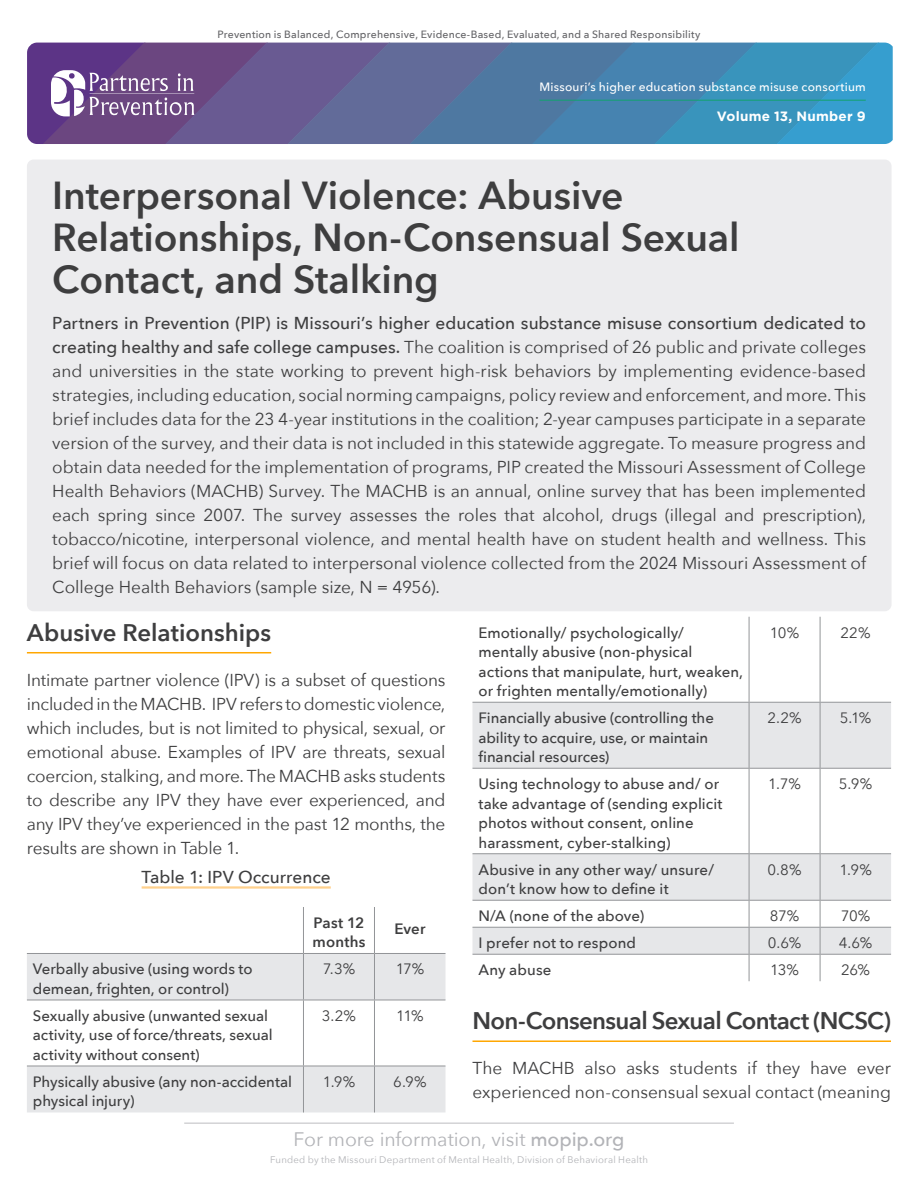
<style>
.page{position:relative;width:918px;height:1188px;background:#fff}
.page>*{position:absolute;margin:0;border:0;box-sizing:border-box;transform-origin:0 0}
.t1{font:600 39px/42px "Avenir Next";letter-spacing:-.005em;color:#3e3e3f}
.t2{font:600 24px "Avenir Next";letter-spacing:-.025em;color:#3e3e3f}
.t3{font:600 24px "Avenir Next";color:#3e3e3f}
.t4{font:19.5px "Avenir Next";letter-spacing:-.005em;color:#b2b3b7}
.t5{font:17.25px/24px "Avenir Next";letter-spacing:-.005em;color:#3e3e3f;text-align:justify}
.t6{font:500 17.25px "Avenir Next";color:#3e3e3f}
.t7{font:500 15px/19.5px "Avenir Next";letter-spacing:.005em;color:#3e3e3f}
.t8{font:15px "Avenir Next";letter-spacing:-.035em;color:#3e3e3f}
.t9{font:600 15px/19.5px "Avenir Next";letter-spacing:.01em;color:#3e3e3f}
.t10{font:700 13.5px "Gotham";letter-spacing:.015em;color:#fff}
.t11{font:500 12px "Avenir Next";letter-spacing:.015em;color:#fff}
.t12{font:500 10.5px "Avenir Next";letter-spacing:.02em;color:#636366}
.t13{font:9.6px "Avenir Next";letter-spacing:.025em;color:#b2b3b7}
.s1{font-weight:500}
</style>
<div class="page">
<hr style="left:184px;top:1123px;width:550px;height:1px;background:#bcbdc0">
<hr style="left:27px;top:652px;width:244px;height:1px;background:#ffa700">
<div style="left:27px;top:954px;width:419px;height:158px;background:#e6e7e9"></div>
<svg style="left:27px;top:1001px;width:419px;height:65px"></svg>
<hr style="left:27px;top:1000px;width:276px;height:1px;background:#939598">
<hr style="left:303px;top:1000px;width:71px;height:1px;background:#939598">
<hr style="left:374px;top:1000px;width:72px;height:1px;background:#939598">
<hr style="left:27px;top:1066px;width:276px;height:1px;background:#939598">
<hr style="left:303px;top:1066px;width:71px;height:1px;background:#939598">
<hr style="left:374px;top:1066px;width:72px;height:1px;background:#939598">
<hr style="left:303px;top:954px;width:1px;height:46px;background:#939598">
<hr style="left:374px;top:954px;width:1px;height:46px;background:#939598">
<hr style="left:303px;top:1000px;width:1px;height:66px;background:#939598">
<hr style="left:374px;top:1000px;width:1px;height:66px;background:#939598">
<hr style="left:303px;top:1066px;width:1px;height:46px;background:#939598">
<hr style="left:374px;top:1066px;width:1px;height:46px;background:#939598">
<hr style="left:303px;top:907px;width:1px;height:46px;background:#939598">
<hr style="left:374px;top:907px;width:1px;height:46px;background:#939598">
<hr style="left:27px;top:953px;width:276px;height:1px;background:#939598">
<hr style="left:303px;top:953px;width:71px;height:1px;background:#939598">
<hr style="left:374px;top:953px;width:72px;height:1px;background:#939598">
<hr style="left:142px;top:886px;width:189px;height:3px;background:#ffd18d">
<div style="left:27px;top:160px;width:865px;height:451px;background:#ececee;border-radius:7px"></div>
<svg style="left:27px;top:43px;width:866px;height:101px;background:#5772a3"></svg>
<hr style="left:539px;top:100px;width:327px;height:1px;background:#13a270">
<hr style="left:472px;top:1040px;width:419px;height:2px;background:#ffa700">
<svg style="left:472px;top:617px;width:419px;height:364px"></svg>
<svg style="left:472px;top:703px;width:419px;height:251px;fill:#e6e7e9"></svg>
<hr style="left:749px;top:617px;width:1px;height:85px;background:#939598">
<hr style="left:820px;top:617px;width:1px;height:85px;background:#939598">
<hr style="left:472px;top:702px;width:277px;height:1px;background:#939598">
<hr style="left:749px;top:702px;width:71px;height:1px;background:#939598">
<hr style="left:749px;top:703px;width:1px;height:65px;background:#939598">
<hr style="left:820px;top:702px;width:71px;height:1px;background:#939598">
<hr style="left:820px;top:703px;width:1px;height:65px;background:#939598">
<hr style="left:749px;top:769px;width:1px;height:84px;background:#939598">
<hr style="left:820px;top:769px;width:1px;height:84px;background:#939598">
<hr style="left:749px;top:854px;width:1px;height:46px;background:#939598">
<hr style="left:820px;top:854px;width:1px;height:46px;background:#939598">
<svg style="left:749px;top:901px;width:1px;height:80px"></svg>
<svg style="left:820px;top:901px;width:1px;height:80px"></svg>
<hr style="left:472px;top:768px;width:277px;height:1px;background:#939598">
<hr style="left:749px;top:768px;width:71px;height:1px;background:#939598">
<hr style="left:820px;top:768px;width:71px;height:1px;background:#939598">
<hr style="left:472px;top:853px;width:277px;height:1px;background:#939598">
<hr style="left:749px;top:853px;width:71px;height:1px;background:#939598">
<hr style="left:820px;top:853px;width:71px;height:1px;background:#939598">
<hr style="left:472px;top:900px;width:277px;height:1px;background:#939598">
<hr style="left:749px;top:900px;width:71px;height:1px;background:#939598">
<hr style="left:820px;top:900px;width:71px;height:1px;background:#939598">
<hr style="left:472px;top:927px;width:277px;height:1px;background:#939598">
<hr style="left:749px;top:927px;width:71px;height:1px;background:#939598">
<hr style="left:820px;top:927px;width:71px;height:1px;background:#939598">
<hr style="left:472px;top:954px;width:277px;height:1px;background:#939598">
<hr style="left:749px;top:954px;width:71px;height:1px;background:#939598">
<hr style="left:820px;top:954px;width:71px;height:1px;background:#939598">
<p class="t12" style="left:217px;top:25px;width:485px">Prevention is Balanced, Comprehensive, Evidence-Based, Evaluated, and a Shared Responsibility</p>
<p class="t11" style="left:539px;top:77px;width:328px">Missouri’s higher education substance misuse consortium</p>
<p class="t10" style="left:717px;top:107px;width:150px">Volume 13, Number 9</p>
<p class="t1" style="left:52px;top:173px;width:689px">Interpersonal Violence: Abusive<br>Relationships, Non-Consensual Sexual<br>Contact, and Stalking</p>
<p class="t5" style="left:52px;top:310px;width:815px"><span class="s1">Partners in Prevention (PIP) is Missouri’s higher education substance misuse consortium dedicated to creating healthy and safe college campuses.</span> The coalition is comprised of 26 public and private colleges and universities in the state working to prevent high-risk behaviors by implementing evidence-based strategies, including education, social norming campaigns, policy review and enforcement, and more. This brief includes data for the 23 4-year institutions in the coalition; 2-year campuses participate in a separate version of the survey, and their data is not included in this statewide aggregate. To measure progress and obtain data needed for the implementation of programs, PIP created the Missouri Assessment of College Health Behaviors (MACHB) Survey. The MACHB is an annual, online survey that has been implemented each spring since 2007. The survey assesses the roles that alcohol, drugs (illegal and prescription), tobacco/nicotine, interpersonal violence, and mental health have on student health and wellness. This brief will focus on data related to interpersonal violence collected from the 2024 Missouri Assessment of College Health Behaviors (sample size, N = 4956).</p>
<p class="t3" style="left:27px;top:612px;width:246px">Abusive Relationships</p>
<p class="t5" style="left:27px;top:667px;width:420px">Intimate partner violence (IPV) is a subset of questions included in the MACHB. IPV refers to domestic violence, which includes, but is not limited to physical, sexual, or emotional abuse. Examples of IPV are threats, sexual coercion, stalking, and more. The MACHB asks students to describe any IPV they have ever experienced, and any IPV they’ve experienced in the past 12 months, the results are shown in Table 1.</p>
<p class="t6" style="left:142px;top:862px;width:191px">Table 1: IPV Occurrence</p>
<p class="t9" style="left:313px;top:913px;width:54px">Past 12 months</p>
<p class="t9" style="left:394px;top:919px;width:33px">Ever</p>
<p class="t7" style="left:33px;top:959px;width:221px">Verbally abusive (using words to demean, frighten, or control)</p>
<p class="t8" style="left:323px;top:957px;width:34px">7.3%</p>
<p class="t8" style="left:396px;top:957px;width:30px">17%</p>
<p class="t7" style="left:33px;top:1006px;width:241px">Sexually abusive (unwanted sexual activity, use of force/threats, sexual activity without consent)</p>
<p class="t8" style="left:322px;top:1003px;width:36px">3.2%</p>
<p class="t8" style="left:396px;top:1003px;width:29px">11%</p>
<p class="t7" style="left:33px;top:1072px;width:261px">Physically abusive (any non-accidental physical injury)</p>
<p class="t8" style="left:323px;top:1069px;width:34px">1.9%</p>
<p class="t8" style="left:393px;top:1069px;width:35px">6.9%</p>
<p class="t7" style="left:478px;top:622px;width:266px">Emotionally/ psychologically/ mentally abusive (non-physical actions that manipulate, hurt, weaken, or frighten mentally/emotionally)</p>
<p class="t8" style="left:770px;top:620px;width:31px">10%</p>
<p class="t8" style="left:841px;top:620px;width:32px">22%</p>
<p class="t7" style="left:479px;top:708px;width:237px">Financially abusive (controlling the ability to acquire, use, or maintain financial resources)</p>
<p class="t8" style="left:768px;top:705px;width:36px">2.2%</p>
<p class="t8" style="left:840px;top:705px;width:33px">5.1%</p>
<p class="t7" style="left:479px;top:774px;width:246px">Using technology to abuse and/ or take advantage of (sending explicit photos without consent, online harassment, cyber-stalking)</p>
<p class="t8" style="left:768px;top:771px;width:34px">1.7%</p>
<p class="t8" style="left:839px;top:771px;width:35px">5.9%</p>
<p class="t7" style="left:479px;top:859px;width:237px">Abusive in any other way/ unsure/ don’t know how to define it</p>
<p class="t8" style="left:768px;top:857px;width:35px">0.8%</p>
<p class="t8" style="left:839px;top:857px;width:34px">1.9%</p>
<p class="t7" style="left:479px;top:906px;width:167px">N/A (none of the above)</p>
<p class="t8" style="left:770px;top:903px;width:31px">87%</p>
<p class="t8" style="left:841px;top:903px;width:31px">70%</p>
<p class="t7" style="left:479px;top:933px;width:159px">I prefer not to respond</p>
<p class="t8" style="left:768px;top:930px;width:35px">0.6%</p>
<p class="t8" style="left:839px;top:930px;width:35px">4.6%</p>
<p class="t7" style="left:479px;top:960px;width:74px">Any abuse</p>
<p class="t8" style="left:770px;top:957px;width:30px">13%</p>
<p class="t8" style="left:841px;top:957px;width:31px">26%</p>
<p class="t2" style="left:473px;top:1000px;width:420px">Non-Consensual Sexual Contact (NCSC)</p>
<p class="t5" style="left:473px;top:1056px;width:420px">The MACHB also asks students if they have ever experienced non-consensual sexual contact (meaning</p>
<p class="t4" style="left:294px;top:1123px;width:333px">For more information, visit <span class="s1">mopip.org</span></p>
<p class="t13" style="left:270px;top:1151px;width:379px">Funded by the Missouri Department of Mental Health, Division of Behavioral Health</p>
</div>
